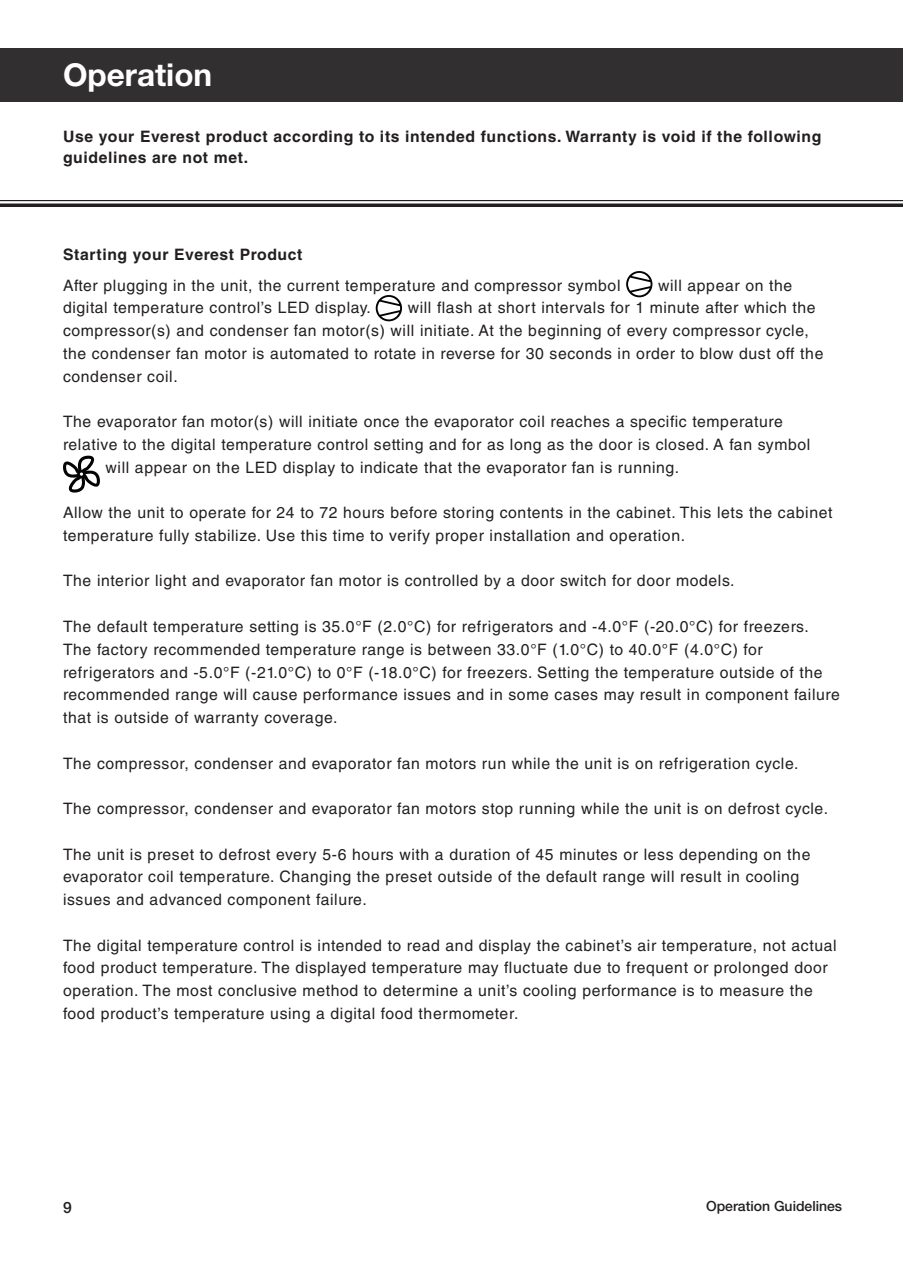
<style>
.page{position:relative;width:903px;height:1275px;background:#fff}
.page>*{position:absolute;margin:0;border:0;box-sizing:border-box;transform-origin:0 0}
.TOC_Chapter_Heading{font:700 31.5px "Helvetica Neue LT Pro";color:#fff}
.Body_Text_13pt_ldng{font:15.75px/22.8px "Helvetica LT Std";letter-spacing:.04em;color:#231f20}
.Category_Intro{font:700 15.75px/21px "Helvetica LT Std";letter-spacing:.04em;color:#231f20}
.Body_Topic{font:700 15.75px "Helvetica LT Std";letter-spacing:.04em;color:#231f20}
.t1{font:500 15.58px "Helvetica Neue LT Pro";color:#231f20}
.Footer_Flush_RT__kd{font:500 14px "Helvetica Neue LT Pro";color:#231f20}
</style>
<div class="page">
<div style="left:0;top:48px;width:903px;height:54px;background:#312f30"></div>
<svg style="left:626px;top:271px;width:26px;height:26px"></svg>
<svg style="left:376px;top:295px;width:26px;height:26px"></svg>
<svg style="left:63px;top:455px;width:37px;height:38px"></svg>
<hr style="left:0;top:200px;width:903px;height:1px;background:#231f20">
<svg style="left:0;top:203px;width:903px;height:4px;background:#3e3b3c"></svg>
<p class="TOC_Chapter_Heading" style="left:63px;top:56px;width:151px">Operation</p>
<p class="Category_Intro" style="left:63px;top:125px;width:760px">Use your Everest product according to its intended functions. Warranty is void if the following guidelines are not met.</p>
<p class="Body_Topic" style="left:63px;top:245px;width:241px">Starting your Everest Product</p>
<p class="Body_Text_13pt_ldng" style="left:63px;top:274px;width:559px">After plugging in the unit, the current temperature and compressor symbol</p>
<p class="Body_Text_13pt_ldng" style="left:658px;top:274px;width:136px">will appear on the</p>
<p class="Body_Text_13pt_ldng" style="left:63px;top:297px;width:309px">digital temperature control’s LED display.</p>
<p class="Body_Text_13pt_ldng" style="left:63px;top:297px;width:762px;text-indent:345px">will flash at short intervals for 1 minute after which the compressor(s) and condenser fan motor(s) will initiate. At the beginning of every compressor cycle, the condenser fan motor is automated to rotate in reverse for 30 seconds in order to blow dust off the condenser coil.</p>
<p class="Body_Text_13pt_ldng" style="left:63px;top:410px;width:721px">The evaporator fan motor(s) will initiate once the evaporator coil reaches a specific temperature</p>
<p class="Body_Text_13pt_ldng" style="left:63px;top:433px;width:749px">relative to the digital temperature control setting and for as long as the door is closed. A fan symbol</p>
<p class="Body_Text_13pt_ldng" style="left:106px;top:456px;width:575px">will appear on the LED display to indicate that the evaporator fan is running.</p>
<p class="Body_Text_13pt_ldng" style="left:63px;top:501px;width:771px">Allow the unit to operate for 24 to 72 hours before storing contents in the cabinet. This lets the cabinet temperature fully stabilize. Use this time to verify proper installation and operation.</p>
<p class="Body_Text_13pt_ldng" style="left:63px;top:570px;width:673px">The interior light and evaporator fan motor is controlled by a door switch for door models.</p>
<p class="Body_Text_13pt_ldng" style="left:63px;top:615px;width:778px">The default temperature setting is 35.0°F (2.0°C) for refrigerators and -4.0°F (-20.0°C) for freezers.<br>The factory recommended temperature range is between 33.0°F (1.0°C) to 40.0°F (4.0°C) for refrigerators and -5.0°F (-21.0°C) to 0°F (-18.0°C) for freezers. Setting the temperature outside of the recommended range will cause performance issues and in some cases may result in component failure that is outside of warranty coverage.</p>
<p class="Body_Text_13pt_ldng" style="left:63px;top:752px;width:737px">The compressor, condenser and evaporator fan motors run while the unit is on refrigeration cycle.</p>
<p class="Body_Text_13pt_ldng" style="left:63px;top:797px;width:767px">The compressor, condenser and evaporator fan motors stop running while the unit is on defrost cycle.</p>
<p class="Body_Text_13pt_ldng" style="left:63px;top:843px;width:749px">The unit is preset to defrost every 5-6 hours with a duration of 45 minutes or less depending on the evaporator coil temperature. Changing the preset outside of the default range will result in cooling issues and advanced component failure.</p>
<p class="Body_Text_13pt_ldng" style="left:63px;top:934px;width:775px">The digital temperature control is intended to read and display the cabinet’s air temperature, not actual food product temperature. The displayed temperature may fluctuate due to frequent or prolonged door operation. The most conclusive method to determine a unit’s cooling performance is to measure the food product’s temperature using a digital food thermometer.</p>
<p class="t1" style="left:63px;top:1198px;width:10px">9</p>
<p class="Footer_Flush_RT__kd" style="left:706px;top:1198px;width:138px">Operation Guidelines</p>
</div>
